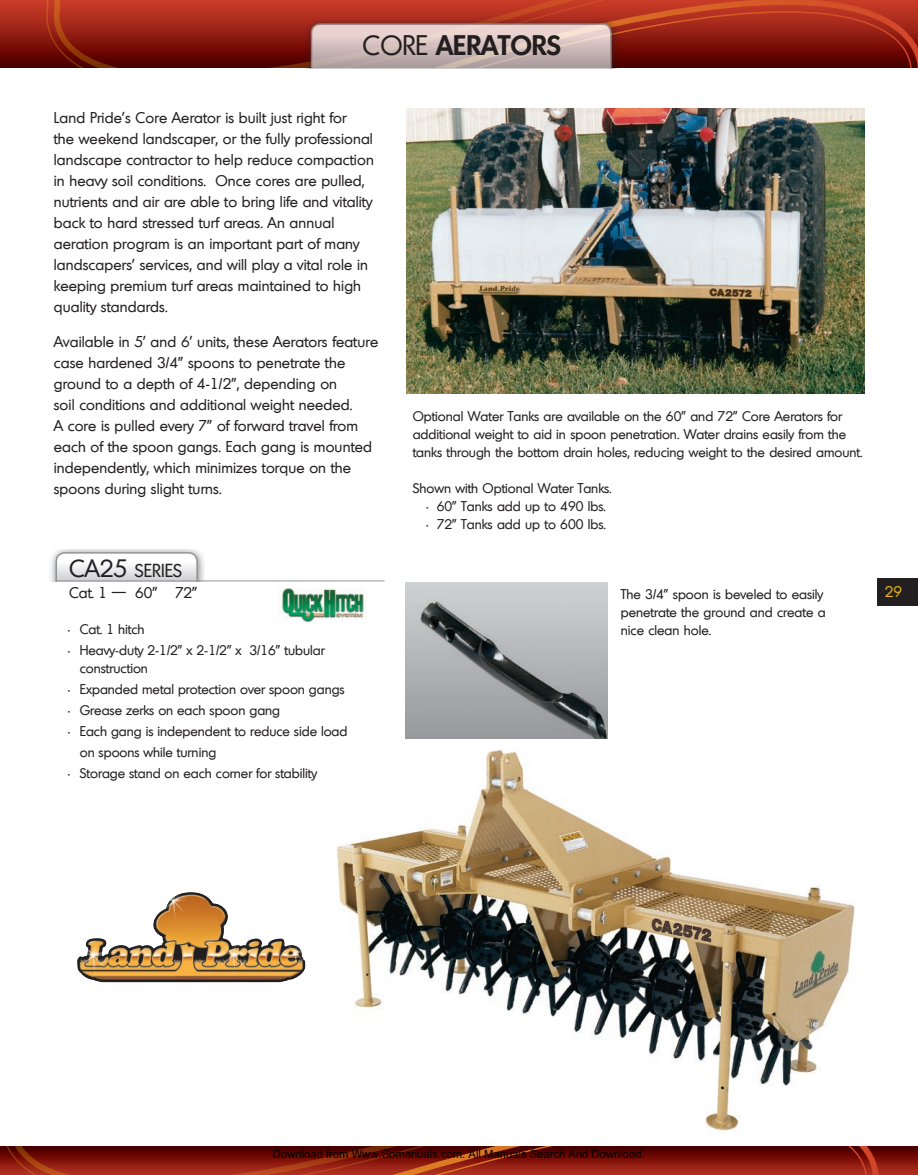
<style>
.page{position:relative;width:918px;height:1175px;background:#fff}
.page>*{position:absolute;margin:0;border:0;box-sizing:border-box;transform-origin:0 0}
.t1{font:600 27px "Montreal";color:#231f20}
.t2{font:27px "Montreal";color:#231f20}
.t3{font:18px "Montreal";color:#231f20}
.t4{font:15px/21px "Montreal";letter-spacing:.01em;color:#231f20}
.t5{font:15px "Montreal";color:#e7b30c}
.t6{font:13.5px/18px "Montreal";color:#231f20}
.t7{font:11.25px "Arial";color:#000}
.s1{font-size:24px}
</style>
<div class="page">
<svg style="left:0;top:0;width:918px;height:68px"></svg>
<div style="left:878px;top:578px;width:40px;height:27px;background:#231f20"></div>
<svg style="left:0;top:1146px;width:918px;height:28px"></svg>
<img style="left:337px;top:750px;width:518px;height:381px">
<img style="left:406px;top:108px;width:459px;height:286px">
<div style="left:48px;top:550px;width:156px;height:31px;background:#231f20;opacity:.6"></div>
<svg style="left:56px;top:552px;width:142px;height:28px"></svg>
<hr style="left:56px;top:580px;width:329px;height:1px;background:#939598">
<img style="left:281px;top:588px;width:85px;height:34px">
<div style="left:303px;top:15px;width:319px;height:54px;background:#231f20;opacity:.75"></div>
<svg style="left:311px;top:23px;width:301px;height:46px"></svg>
<img style="left:406px;top:583px;width:201px;height:155px">
<img style="left:77px;top:892px;width:228px;height:90px">
<h1 class="t2" style="left:363px;top:28px;width:35px">Core</h1>
<h1 class="t1" style="left:436px;top:28px;width:47px">AERATORS</h1>
<p class="t4" style="left:54px;top:107px;width:322px">Land Pride’s Core Aerator is built just right for<br>the weekend landscaper, or the fully professional landscape contractor to help reduce compaction in heavy soil conditions. Once cores are pulled, nutrients and air are able to bring life and vitality back to hard stressed turf areas. An annual aeration program is an important part of many landscapers’ services, and will play a vital role in keeping premium turf areas maintained to high quality standards.</p>
<p class="t4" style="left:54px;top:330px;width:326px">Available in 5’ and 6’ units, these Aerators feature case hardened 3/4” spoons to penetrate the ground to a depth of 4-1/2”, depending on<br>soil conditions and additional weight needed.<br>A core is pulled every 7” of forward travel from each of the spoon gangs. Each gang is mounted independently, which minimizes torque on the spoons during slight turns.</p>
<p class="t3" style="left:69px;top:559px;width:115px"><span class="s1">CA25</span> SERIES</p>
<p class="t4" style="left:69px;top:582px;width:130px">Cat. 1 — 60” 72”</p>
<p class="t6" style="left:68px;top:619px;width:78px">• Cat. 1 hitch</p>
<p class="t6" style="left:80px;top:640px;width:247px;text-indent:-12px">• Heavy-duty 2-1/2” x 2-1/2” x 3/16” tubular construction</p>
<p class="t6" style="left:68px;top:679px;width:278px">• Expanded metal protection over spoon gangs</p>
<p class="t6" style="left:68px;top:700px;width:214px">• Grease zerks on each spoon gang</p>
<p class="t6" style="left:80px;top:720px;width:269px;line-height:21px;text-indent:-12px">• Each gang is independent to reduce side load on spoons while turning</p>
<p class="t6" style="left:68px;top:763px;width:251px">• Storage stand on each corner for stability</p>
<p class="t6" style="left:413px;top:406px;width:451px">Optional Water Tanks are available on the 60” and 72” Core Aerators for additional weight to aid in spoon penetration. Water drains easily from the tanks through the bottom drain holes, reducing weight to the desired amount.</p>
<p class="t6" style="left:413px;top:478px;width:200px">Shown with Optional Water Tanks.</p>
<p class="t6" style="left:426px;top:496px;width:181px">• 60” Tanks add up to 490 lbs.</p>
<p class="t6" style="left:426px;top:514px;width:181px">• 72” Tanks add up to 600 lbs.</p>
<p class="t6" style="left:621px;top:585px;width:206px">The 3/4” spoon is beveled to easily penetrate the ground and create a nice clean hole.</p>
<p class="t5" style="left:885px;top:582px;width:19px">29</p>
<p class="t7" style="left:273px;top:1147px;width:373px">Download from Www.Somanuals.com. All Manuals Search And Download.</p>
</div>
